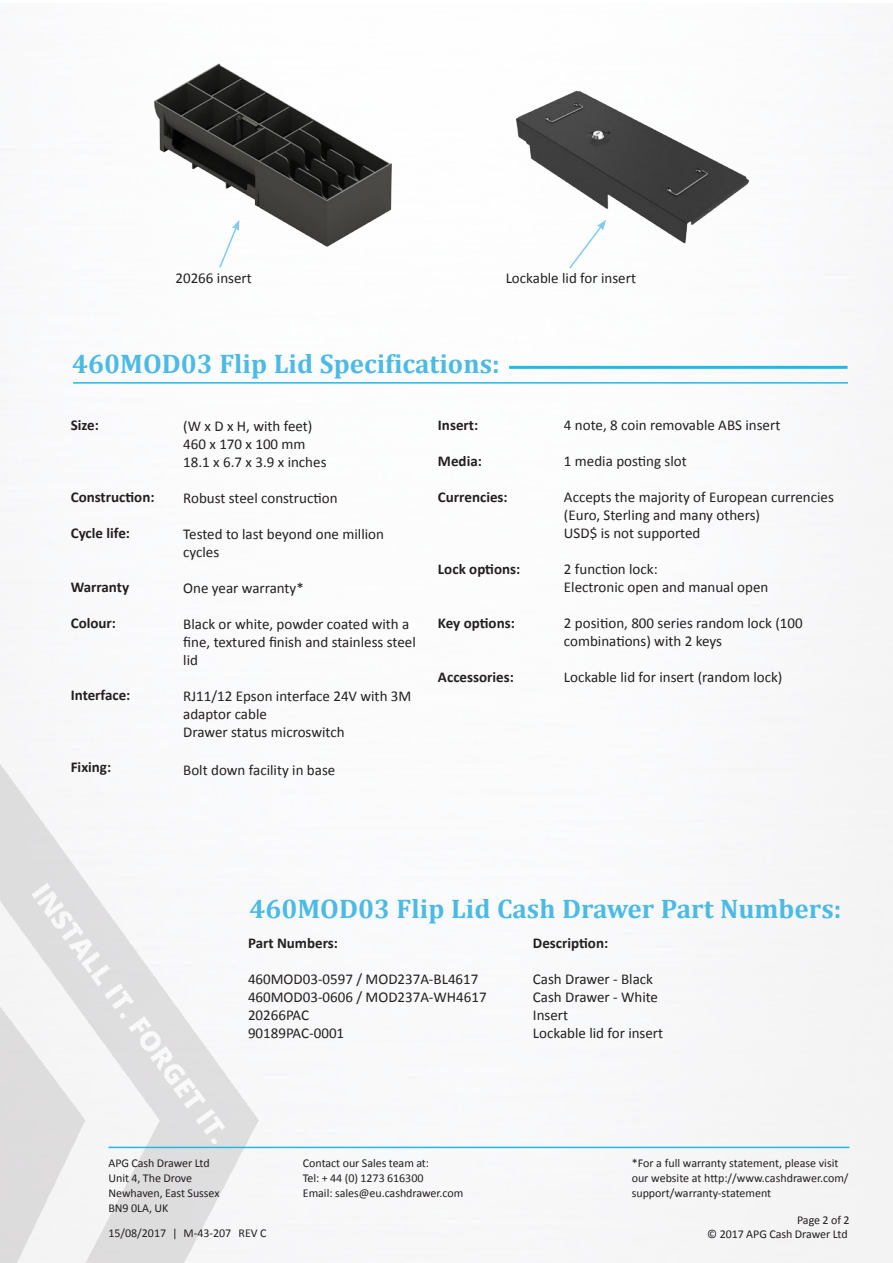
<style>
.page{position:relative;width:893px;height:1263px;background:#fff}
.page>*{position:absolute;margin:0;border:0;box-sizing:border-box;transform-origin:0 0}
.t1{font:700 27px "Cambria";color:#4bbae4}
.t2{font:15px/18px "Calibri";color:#231f20}
.t3{font:700 15px "Calibri";color:#231f20}
.t4{font:12px/15px "Calibri";color:#231f20}
</style>
<div class="page">
<img style="left:0;top:760px;width:259px;height:503px">
<hr style="left:73px;top:382px;width:775px;height:2px;background:#22b9e3">
<hr style="left:509px;top:366px;width:338px;height:3px;background:#22b9e3">
<svg style="left:569px;top:247px;width:18px;height:22px"></svg>
<img style="left:515px;top:87px;width:237px;height:160px">
<svg style="left:219px;top:250px;width:9px;height:18px"></svg>
<img style="left:151px;top:62px;width:241px;height:188px">
<hr style="left:108px;top:1147px;width:741px;height:1px;background:#22b9e3">
<p class="t2" style="left:175px;top:269px;width:78px">20266 insert</p>
<p class="t2" style="left:506px;top:269px;width:132px">Lockable lid for insert</p>
<h1 class="t1" style="left:72px;top:345px;width:429px">460MOD03 Flip Lid Specifications:</h1>
<p class="t3" style="left:71px;top:415px;width:30px">Size:</p>
<p class="t3" style="left:71px;top:487px;width:85px">Construction:</p>
<p class="t3" style="left:71px;top:523px;width:61px">Cycle life:</p>
<p class="t3" style="left:71px;top:577px;width:60px">Warranty</p>
<p class="t3" style="left:71px;top:613px;width:47px">Colour:</p>
<p class="t3" style="left:71px;top:685px;width:61px">Interface:</p>
<p class="t3" style="left:71px;top:757px;width:42px">Fixing:</p>
<p class="t2" style="left:183px;top:417px;width:145px">(W x D x H, with feet)<br>460 x 170 x 100 mm<br>18.1 x 6.7 x 3.9 x inches</p>
<p class="t2" style="left:183px;top:489px;width:156px">Robust steel construction</p>
<p class="t2" style="left:183px;top:525px;width:202px">Tested to last beyond one million cycles</p>
<p class="t2" style="left:183px;top:579px;width:122px">One year warranty*</p>
<p class="t2" style="left:183px;top:615px;width:234px">Black or white, powder coated with a fine, textured finish and stainless steel lid</p>
<p class="t2" style="left:183px;top:687px;width:230px">RJ11/12 Epson interface 24V with 3M adaptor cable<br>Drawer status microswitch</p>
<p class="t2" style="left:183px;top:761px;width:154px">Bolt down facility in base</p>
<p class="t3" style="left:438px;top:415px;width:42px">Insert:</p>
<p class="t3" style="left:438px;top:451px;width:45px">Media:</p>
<p class="t3" style="left:438px;top:487px;width:71px">Currencies:</p>
<p class="t3" style="left:438px;top:559px;width:84px">Lock options:</p>
<p class="t3" style="left:438px;top:613px;width:78px">Key options:</p>
<p class="t3" style="left:438px;top:667px;width:77px">Accessories:</p>
<p class="t2" style="left:564px;top:416px;width:218px">4 note, 8 coin removable ABS insert</p>
<p class="t2" style="left:564px;top:452px;width:124px">1 media posting slot</p>
<p class="t2" style="left:564px;top:488px;width:271px">Accepts the majority of European currencies (Euro, Sterling and many others)<br>USD$ is not supported</p>
<p class="t2" style="left:564px;top:560px;width:206px">2 function lock:<br>Electronic open and manual open</p>
<p class="t2" style="left:564px;top:614px;width:240px">2 position, 800 series random lock (100 combinations) with 2 keys</p>
<p class="t2" style="left:564px;top:668px;width:220px">Lockable lid for insert (random lock)</p>
<h1 class="t1" style="left:249px;top:889px;width:593px">460MOD03 Flip Lid Cash Drawer Part Numbers:</h1>
<p class="t3" style="left:248px;top:933px;width:92px">Part Numbers:</p>
<p class="t2" style="left:248px;top:970px;width:240px">460MOD03-0597 / MOD237A-BL4617<br>460MOD03-0606 / MOD237A-WH4617<br>20266PAC<br>90189PAC-0001</p>
<p class="t3" style="left:533px;top:933px;width:77px">Description:</p>
<p class="t2" style="left:533px;top:970px;width:132px">Cash Drawer - Black<br>Cash Drawer - White<br>Insert<br>Lockable lid for insert</p>
<p class="t4" style="left:108px;top:1155px;width:113px">APG Cash Drawer Ltd<br>Unit 4, The Drove<br>Newhaven, East Sussex<br>BN9 0LA, UK</p>
<p class="t4" style="left:303px;top:1155px;width:162px">Contact our Sales team at:<br>Tel: + 44 (0) 1273 616300<br>Email: sales@eu.cashdrawer.com</p>
<p class="t4" style="left:632px;top:1155px;width:218px">*For a full warranty statement, please visit our website at http://www.cashdrawer.com/ support/warranty-statement</p>
<p class="t4" style="left:797px;top:1212px;width:54px">Page 2 of 2</p>
<p class="t4" style="left:108px;top:1225px;width:59px">15/08/2017</p>
<p class="t4" style="left:183px;top:1225px;width:84px">M-43-207 REV C</p>
<p class="t4" style="left:707px;top:1226px;width:142px">© 2017 APG Cash Drawer Ltd</p>
</div>
